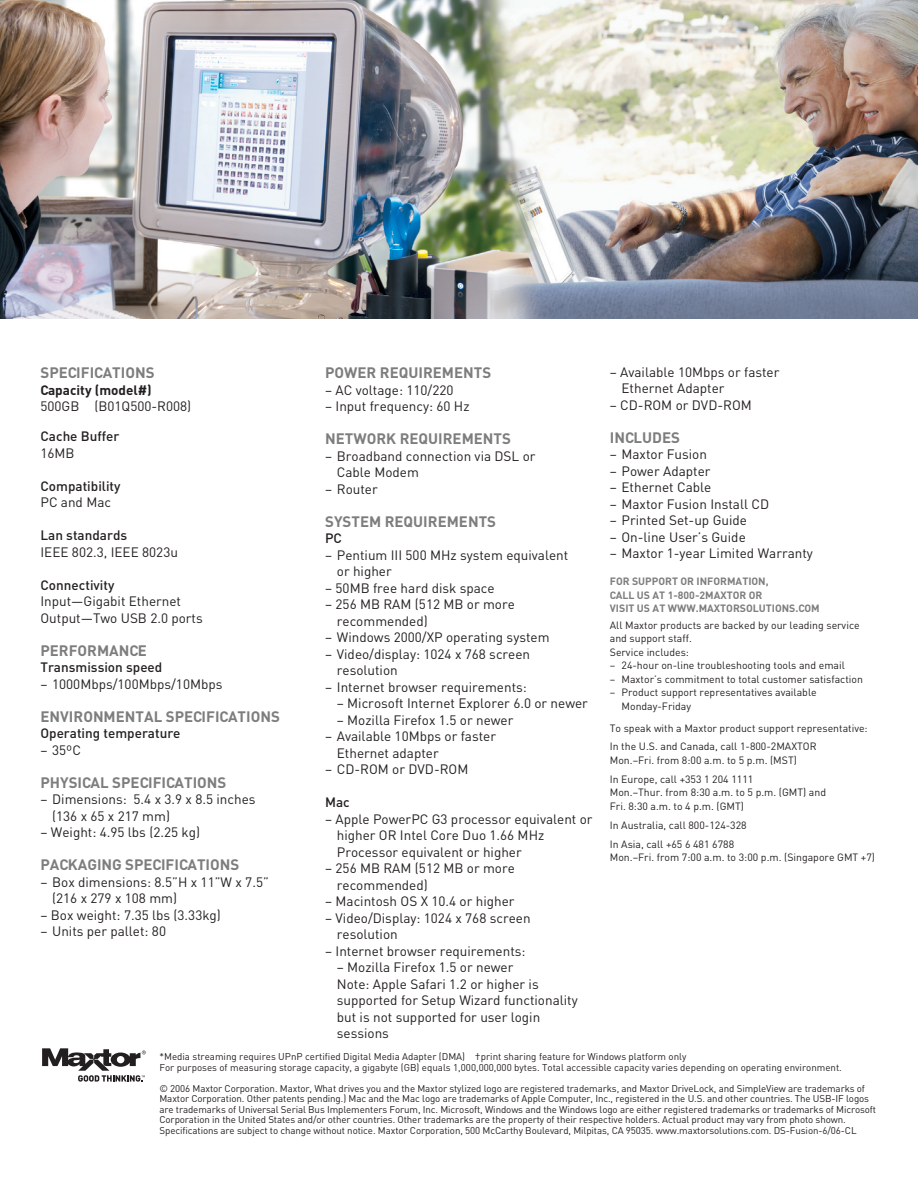
<style>
.page{position:relative;width:918px;height:1188px;background:#fff}
.page>*{position:absolute;margin:0;border:0;box-sizing:border-box;transform-origin:0 0}
.t1{font:700 15px "DIN";color:#7e7d7d}
.t2{font:13.5px/16.5px "DIN";color:#231f20}
.t3{font:500 13.5px "DIN";color:#231f20}
.t4{font:700 13.5px "DIN";color:#231f20}
.t5{font:10.5px/13.5px "DIN";color:#231f20}
.t6{font:700 10.5px/13.5px "DIN";color:#7e7d7d}
.t7{font:9.75px/10.5px "DIN";letter-spacing:-.01em;color:#231f20}
</style>
<div class="page">
<svg style="left:42px;top:1048px;width:104px;height:34px"></svg>
<img style="left:0;top:0;width:918px;height:319px">
<p class="t1" style="left:40px;top:363px;width:114px">SPECI FICATIONS</p>
<p class="t4" style="left:40px;top:381px;width:113px">CAPACITY (MODEL#)</p>
<p class="t2" style="left:40px;top:398px;width:152px">500GB (B01Q500-R008)</p>
<p class="t3" style="left:40px;top:428px;width:81px">Cache Buffer</p>
<p class="t2" style="left:40px;top:444px;width:36px">16MB</p>
<p class="t3" style="left:40px;top:477px;width:82px">Compatibility</p>
<p class="t2" style="left:40px;top:494px;width:72px">PC and Mac</p>
<p class="t3" style="left:40px;top:527px;width:88px">Lan standards</p>
<p class="t2" style="left:40px;top:543px;width:139px">IEEE 802.3, IEEE 8023u</p>
<p class="t3" style="left:40px;top:576px;width:75px">Connectivity</p>
<p class="t2" style="left:40px;top:593px;width:164px">Input—Gigabit Ethernet<br>Output—Two USB 2.0 ports</p>
<p class="t1" style="left:40px;top:641px;width:108px">PERFORMANCE</p>
<p class="t3" style="left:40px;top:659px;width:123px">Transmission speed</p>
<p class="t2" style="left:40px;top:675px;width:183px">– 1000Mbps/100Mbps/10Mbps</p>
<p class="t1" style="left:40px;top:707px;width:240px">ENVI RONM ENTAL SPECI FICATIONS</p>
<p class="t3" style="left:40px;top:725px;width:142px">Operating temperature</p>
<p class="t2" style="left:40px;top:741px;width:42px">– 35ºC</p>
<p class="t1" style="left:40px;top:773px;width:186px">PHYSICAL SPECI FICATIONS</p>
<p class="t2" style="left:52px;top:791px;width:205px;text-indent:-12px">– Dimensions: 5.4 x 3.9 x 8.5 inches (136 x 65 x 217 mm)</p>
<p class="t2" style="left:40px;top:824px;width:161px">– Weight: 4.95 lbs (2.25 kg)</p>
<p class="t1" style="left:40px;top:855px;width:20px">PACKA</p>
<p class="t1" style="left:87px;top:855px;width:152px">GING SPECI FICATIONS</p>
<p class="t2" style="left:52px;top:873px;width:218px;text-indent:-12px">– Box dimensions: 8.5”H x 11”W x 7.5” (216 x 279 x 108 mm)</p>
<p class="t2" style="left:40px;top:906px;width:182px">– Box weight: 7.35 lbs (3.33kg)</p>
<p class="t2" style="left:40px;top:923px;width:127px">– Units per pallet: 80</p>
<p class="t1" style="left:325px;top:363px;width:31px">POWER</p>
<p class="t1" style="left:380px;top:363px;width:104px">REQUI REM ENTS</p>
<p class="t2" style="left:325px;top:381px;width:130px">– AC voltage: 110/220</p>
<p class="t2" style="left:325px;top:398px;width:146px">– Input frequency: 60 Hz</p>
<p class="t1" style="left:325px;top:429px;width:178px">N ETWORK REQUI REM ENTS</p>
<p class="t2" style="left:337px;top:447px;width:200px;text-indent:-12px">– Broadband connection via DSL or<br>Cable Modem</p>
<p class="t2" style="left:325px;top:480px;width:54px">– Router</p>
<p class="t1" style="left:325px;top:511px;width:163px">SYSTEM REQUI REM ENTS</p>
<p class="t3" style="left:325px;top:530px;width:18px">PC</p>
<p class="t2" style="left:337px;top:546px;width:233px;text-indent:-12px">– Pentium III 500 MHz system equivalent or higher</p>
<p class="t2" style="left:325px;top:579px;width:171px">– 50MB free hard disk space</p>
<p class="t2" style="left:337px;top:596px;width:180px;text-indent:-12px">– 256 MB RAM (512 MB or more recommended)</p>
<p class="t2" style="left:325px;top:629px;width:226px">– Windows 2000/XP operating system</p>
<p class="t2" style="left:337px;top:645px;width:195px;text-indent:-12px">– Video/display: 1024 x 768 screen resolution</p>
<p class="t2" style="left:325px;top:678px;width:203px">– Internet browser requirements:</p>
<p class="t2" style="left:337px;top:695px;width:253px">– Microsoft Internet Explorer 6.0 or newer</p>
<p class="t2" style="left:337px;top:711px;width:178px">– Mozilla Firefox 1.5 or newer</p>
<p class="t2" style="left:337px;top:728px;width:161px;text-indent:-12px">– Available 10Mbps or faster<br>Ethernet adapter</p>
<p class="t2" style="left:325px;top:761px;width:145px">– CD-ROM or DVD-ROM</p>
<p class="t3" style="left:325px;top:794px;width:26px">Mac</p>
<p class="t2" style="left:337px;top:810px;width:257px;text-indent:-12px">– Apple PowerPC G3 processor equivalent or higher OR Intel Core Duo 1.66 MHz<br>Processor equivalent or higher</p>
<p class="t2" style="left:337px;top:860px;width:180px;text-indent:-12px">– 256 MB RAM (512 MB or more recommended)</p>
<p class="t2" style="left:325px;top:893px;width:191px">– Macintosh OS X 10.4 or higher</p>
<p class="t2" style="left:337px;top:909px;width:195px;text-indent:-12px">– Video/Display: 1024 x 768 screen resolution</p>
<p class="t2" style="left:325px;top:942px;width:202px">– Internet browser requirements:</p>
<p class="t2" style="left:337px;top:959px;width:242px">– Mozilla Firefox 1.5 or newer<br>Note: Apple Safari 1.2 or higher is supported for Setup Wizard functionality but is not supported for user login sessions</p>
<p class="t2" style="left:622px;top:363px;width:159px;text-indent:-12px">– Available 10Mbps or faster<br>Ethernet Adapter</p>
<p class="t2" style="left:610px;top:396px;width:143px">– CD-ROM or DVD-ROM</p>
<p class="t1" style="left:610px;top:427px;width:70px">INCLUDES</p>
<p class="t2" style="left:610px;top:446px;width:99px">– Maxtor Fusion</p>
<p class="t2" style="left:610px;top:462px;width:102px">– Power Adapter</p>
<p class="t2" style="left:610px;top:479px;width:103px">– Ethernet Cable</p>
<p class="t2" style="left:610px;top:495px;width:161px">– Maxtor Fusion Install CD</p>
<p class="t2" style="left:610px;top:512px;width:139px">– Printed Set-up Guide</p>
<p class="t2" style="left:610px;top:528px;width:137px">– On-line User’s Guide</p>
<p class="t2" style="left:610px;top:545px;width:205px">– Maxtor 1-year Limited Warranty</p>
<p class="t6" style="left:610px;top:574px;width:160px">FOR SUPPORT OR INFORMATION ,<br>CALL US AT 1-800-2MAXTO R OR<br>VISIT</p>
<p class="t6" style="left:637px;top:601px;width:176px">US AT WWW.MAXTO RSOLUTIONS.COM</p>
<p class="t5" style="left:610px;top:618px;width:251px">All Maxtor products are backed by our leading service and support staff.<br>Service includes:</p>
<p class="t5" style="left:610px;top:658px;width:237px">– 24-hour on-line troubleshooting tools and email</p>
<p class="t5" style="left:610px;top:672px;width:255px">– Maxtor’s commitment to total customer satisfaction</p>
<p class="t5" style="left:622px;top:685px;width:197px;text-indent:-12px">– Product support representatives available<br>Monday-Friday</p>
<p class="t5" style="left:610px;top:718px;width:259px;line-height:18.9px">To speak with a Maxtor product support representative:<br>In the U.S. and Canada, call 1-800-2MAXTOR</p>
<p class="t5" style="left:610px;top:751px;width:189px;line-height:18.9px">Mon.–Fri. from 8:00 a.m. to 5 p.m. (MST)<br>In Europe, call +353 1 204 1111</p>
<p class="t5" style="left:610px;top:786px;width:218px">Mon.–Thur. from 8:30 a.m. to 5 p.m. (GMT) and<br>Fri. 8:30 a.m. to 4 p.m. (GMT)</p>
<p class="t5" style="left:610px;top:815px;width:138px;line-height:18.9px">In Australia, call 800-124-328<br>In Asia, call +65 6 481 6788</p>
<p class="t5" style="left:610px;top:850px;width:267px">Mon.–Fri. from 7:00 a.m. to 3:00 p.m. (Singapore GMT +7)</p>
<p class="t7" style="left:159px;top:1051px;width:684px">*Media streaming requires UPnP certified Digital Media Adapter (DMA) †print sharing feature for Windows platform only<br>For purposes of measuring storage capacity, a gigabyte (GB) equals 1,000,000,000 bytes. Total accessible capacity varies depending on operating environment.</p>
<p class="t7" style="left:159px;top:1083px;width:718px">© 2006 Maxtor Corporation. Maxtor, What drives you and the Maxtor stylized logo are registered trademarks, and Maxtor DriveLock, and SimpleView are trademarks of Maxtor Corporation. Other patents pending.) Mac and the Mac logo are trademarks of Apple Computer, Inc., registered in the U.S. and other countries. The USB-IF logos are trademarks of Universal Serial Bus Implementers Forum, Inc. Microsoft, Windows and the Windows logo are either registered trademarks or trademarks of Microsoft Corporation in the United States and/or other countries. Other trademarks are the property of their respective holders. Actual product may vary from photo shown.<br>Specifications are subject to change without notice. Maxtor Corporation, 500 McCarthy Boulevard, Milpitas, CA 95035. www.maxtorsolutions.com. DS-Fusion-6/06-CL</p>
</div>
